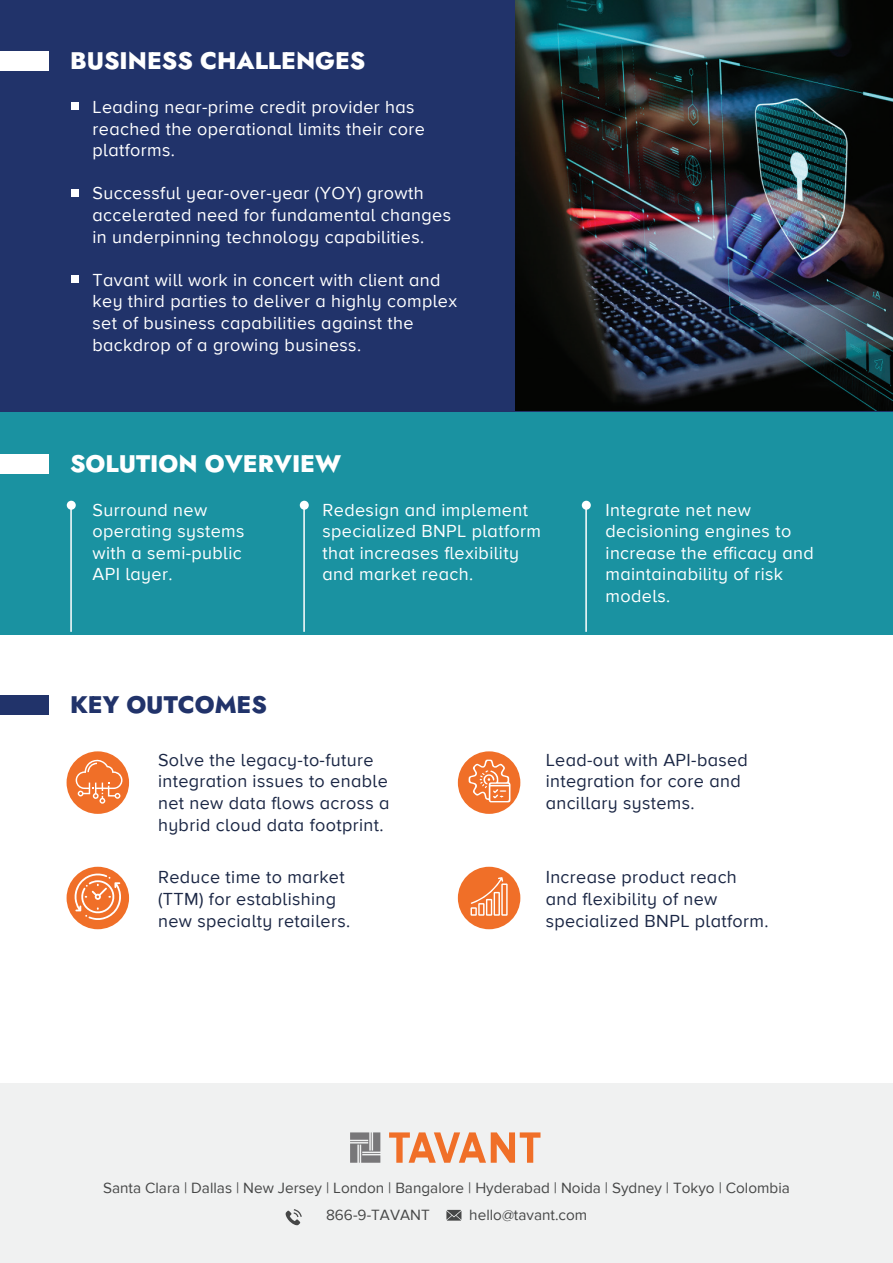
<style>
.page{position:relative;width:893px;height:1263px;background:#fff}
.page>*{position:absolute;margin:0;border:0;box-sizing:border-box;transform-origin:0 0}
.t1{font:800 24px "Jost";color:#fff}
.t2{font:800 24px "Jost";color:#21336a}
.t3{font:18px/21.6px "Proxima Nova A";letter-spacing:.02em;color:#fff}
.t4{font:18px/21.6px "Proxima Nova A";letter-spacing:.02em;color:#1b2745}
.t5{font:15.3px/26.1px "Proxima Nova";color:#464747}
</style>
<div class="page">
<div style="left:67px;top:751px;width:62px;height:63px;background:#f06f28;border-radius:50%"></div>
<div style="left:67px;top:867px;width:62px;height:62px;background:#f06f28;border-radius:50%"></div>
<div style="left:458px;top:751px;width:62px;height:63px;background:#f06f28;border-radius:50%"></div>
<div style="left:458px;top:867px;width:62px;height:62px;background:#f06f28;border-radius:50%"></div>
<div style="left:0;top:1084px;width:893px;height:179px;background:#f0f1f1"></div>
<div style="left:0;top:413px;width:893px;height:222px;background:#1a92a1"></div>
<div style="left:0;top:0;width:893px;height:412px;background:#21336a"></div>
<svg style="left:350px;top:1132px;width:30px;height:31px"></svg>
<svg style="left:389px;top:1132px;width:151px;height:31px"></svg>
<svg style="left:286px;top:1209px;width:16px;height:16px"></svg>
<svg style="left:446px;top:1210px;width:15px;height:10px"></svg>
<img style="left:515px;top:0;width:378px;height:410px">
<div style="left:71px;top:103px;width:8px;height:7px;background:#fff"></div>
<div style="left:71px;top:189px;width:8px;height:7px;background:#fff"></div>
<div style="left:71px;top:275px;width:8px;height:8px;background:#fff"></div>
<div style="left:0;top:51px;width:48px;height:19px;background:#fff"></div>
<div style="left:0;top:454px;width:48px;height:19px;background:#fff"></div>
<div style="left:0;top:696px;width:48px;height:19px;background:#21336a"></div>
<svg style="left:76px;top:759px;width:46px;height:45px"></svg>
<svg style="left:471px;top:877px;width:37px;height:39px"></svg>
<svg style="left:468px;top:759px;width:42px;height:43px"></svg>
<svg style="left:75px;top:873px;width:46px;height:47px"></svg>
<hr style="left:70px;top:503px;width:2px;height:129px;background:#fff">
<div style="left:67px;top:501px;width:9px;height:9px;background:#fff;border-radius:50%"></div>
<hr style="left:303px;top:503px;width:2px;height:129px;background:#fff">
<div style="left:300px;top:501px;width:9px;height:9px;background:#fff;border-radius:50%"></div>
<hr style="left:585px;top:503px;width:2px;height:129px;background:#fff">
<div style="left:582px;top:501px;width:9px;height:9px;background:#fff;border-radius:50%"></div>
<h1 class="t1" style="left:70px;top:44px;width:297px">BUSINESS CHALLENGES</h1>
<p class="t3" style="left:93px;top:96px;width:334px">Leading near-prime credit provider has reached the operational limits their core platforms.</p>
<p class="t3" style="left:93px;top:183px;width:360px">Successful year-over-year (YOY) growth accelerated need for fundamental changes in underpinning technology capabilities.</p>
<p class="t3" style="left:93px;top:269px;width:366px">Tavant will work in concert with client and key third parties to deliver a highly complex set of business capabilities against the backdrop of a growing business.</p>
<h1 class="t1" style="left:70px;top:447px;width:273px">SOLUTION OVERVIEW</h1>
<p class="t3" style="left:93px;top:499px;width:154px">Surround new operating systems with a semi-public<br>API layer.</p>
<p class="t3" style="left:323px;top:499px;width:220px">Redesign and implement specialized BNPL platform that increases flexibility and market reach.</p>
<p class="t3" style="left:606px;top:499px;width:210px">Integrate net new decisioning engines to increase the efficacy and maintainability of risk models.</p>
<h1 class="t2" style="left:70px;top:689px;width:198px">KEY OUTCOMES</h1>
<p class="t4" style="left:158px;top:749px;width:233px">Solve the legacy-to-future integration issues to enable net new data flows across a hybrid cloud data footprint.</p>
<p class="t4" style="left:546px;top:749px;width:204px">Lead-out with API-based integration for core and ancillary systems.</p>
<p class="t4" style="left:158px;top:867px;width:194px">Reduce time to market (TTM) for establishing new specialty retailers.</p>
<p class="t4" style="left:546px;top:867px;width:224px">Increase product reach and flexibility of new specialized BNPL platform.</p>
<p class="t5" style="left:326px;top:1175px;width:465px;text-indent:-223px">Santa Clara | Dallas | New Jersey | London | Bangalore | Hyderabad | Noida | Sydney | Tokyo | Colombia<br>866-9-TAVANT</p>
<p class="t5" style="left:469px;top:1201px;width:120px">hello@tavant.com</p>
</div>
